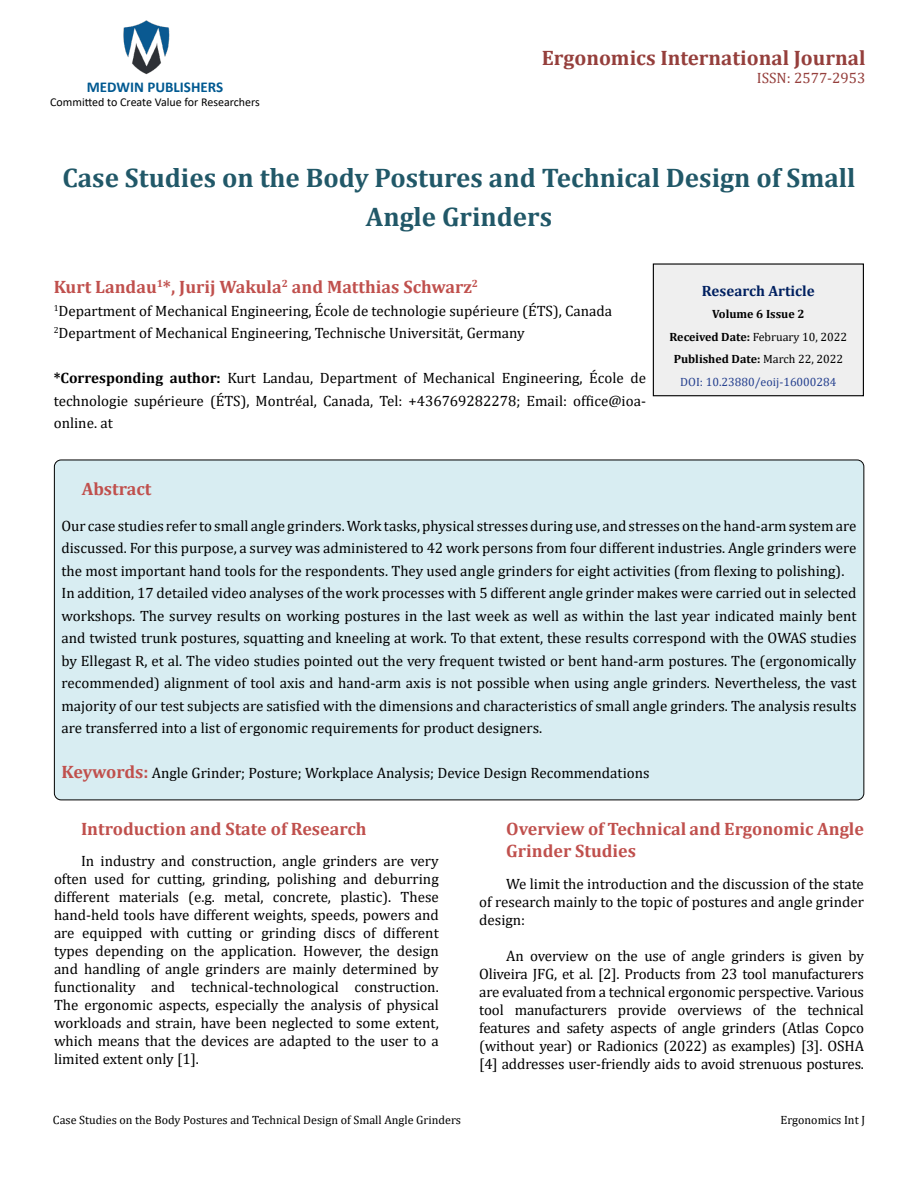
<style>
.page{position:relative;width:918px;height:1188px;background:#fff}
.page>*{position:absolute;margin:0;border:0;box-sizing:border-box;transform-origin:0 0}
.t1{font:700 27px/39px "Cambria";color:#215868;text-align:center}
.t2{font:700 21px "Cambria";color:#953f3c}
.t3{font:700 18px/22.5px "Cambria";color:#c0504d}
.t4{font:15px/18px "Cambria";color:#000;text-align:justify}
.t5{font:700 15px "Calibri";color:#005991}
.t6{font:700 15px "Cambria";color:#002060}
.t7{font:15px "Cambria";color:#953f3c}
.t8{font:700 12px/22.5px "Cambria";color:#000;text-align:center}
.t9{font:12px "Cambria";color:#000}
.t10{font:12px "Calibri";color:#000}
.s1{font-weight:700}
.s2{font-weight:400}
.s3{font-weight:400;color:#25408f}
.s4{font-weight:700;font-size:18px;color:#c0504d}
</style>
<div class="page">
<img style="left:123px;top:20px;width:47px;height:55px">
<div style="left:653px;top:264px;width:210px;height:132px;background:#efefef"></div>
<div style="left:653px;top:263px;width:211px;height:133px;border:1px solid #000"></div>
<div style="left:54px;top:460px;width:810px;height:340px;background:#d8edf2;border-radius:7px"></div>
<p class="t5" style="left:87px;top:76px;width:138px">MEDWIN PUBLISHERS</p>
<p class="t10" style="left:50px;top:94px;width:211px">Committed to Create Value for Researchers</p>
<h2 class="t2" style="left:542px;top:43px;width:325px">Ergonomics International Journal</h2>
<p class="t7" style="left:757px;top:69px;width:110px">ISSN: 2577-2953</p>
<h1 class="t1" style="left:62px;top:157px;width:795px">Case Studies on the Body Postures and Technical Design of Small<br>Angle Grinders</h1>
<p class="t3" style="left:54px;top:275px;width:426px">Kurt Landau<sup>1</sup>*, Jurij Wakula<sup>2</sup> and Matthias Schwarz<sup>2</sup></p>
<p class="t4" style="left:54px;top:299px;width:560px;line-height:22.5px"><sup>1</sup>Department of Mechanical Engineering, École de technologie supérieure (ÉTS), Canada<br><sup>2</sup>Department of Mechanical Engineering, Technische Universität, Germany</p>
<p class="t4" style="left:54px;top:367px;width:594px;line-height:22.5px"><span class="s1">*Corresponding author:</span> Kurt Landau, Department of Mechanical Engineering, École de technologie supérieure (ÉTS), Montréal, Canada, Tel: +436769282278; Email: office@ioa&shy;online. at</p>
<p class="t6" style="left:702px;top:280px;width:114px">Research Article</p>
<p class="t8" style="left:670px;top:303px;width:179px">Volume 6 Issue 2<br>Received Date: <span class="s2">February 10, 2022<br></span>Published Date: <span class="s2">March 22, 2022<br></span><span class="s3">DOI: 10.23880/eoij-16000284</span></p>
<p class="t3" style="left:82px;top:477px;width:71px">Abstract</p>
<p class="t4" style="left:62px;top:514px;width:797px;line-height:22.5px;text-align:left">Our case studies refer to small angle grinders. Work tasks, physical stresses during use, and stresses on the hand-arm system are discussed. For this purpose, a survey was administered to 42 work persons from four different industries. Angle grinders were the most important hand tools for the respondents. They used angle grinders for eight activities (from flexing to polishing).<br>In addition, 17 detailed video analyses of the work processes with 5 different angle grinder makes were carried out in selected workshops. The survey results on working postures in the last week as well as within the last year indicated mainly bent and twisted trunk postures, squatting and kneeling at work. To that extent, these results correspond with the OWAS studies by Ellegast R, et al. The video studies pointed out the very frequent twisted or bent hand-arm postures. The (ergonomically recommended) alignment of tool axis and hand-arm axis is not possible when using angle grinders. Nevertheless, the vast majority of our test subjects are satisfied with the dimensions and characteristics of small angle grinders. The analysis results are transferred into a list of ergonomic requirements for product designers.</p>
<p class="t4" style="left:62px;top:764px;width:590px"><span class="s4">Keywords:</span> Angle Grinder; Posture; Workplace Analysis; Device Design Recommendations</p>
<p class="t3" style="left:81px;top:817px;width:287px">Introduction and State of Research</p>
<p class="t4" style="left:54px;top:852px;width:386px;text-indent:27px">In industry and construction, angle grinders are very often used for cutting, grinding, polishing and deburring different materials (e.g. metal, concrete, plastic). These hand-held tools have different weights, speeds, powers and are equipped with cutting or grinding discs of different types depending on the application. However, the design and handling of angle grinders are mainly determined by functionality and technical-technological construction.<br>The ergonomic aspects, especially the analysis of physical workloads and strain, have been neglected to some extent, which means that the devices are adapted to the user to a limited extent only [1].</p>
<p class="t3" style="left:506px;top:817px;width:359px">Overview of Technical and Ergonomic Angle<br>Grinder Studies</p>
<p class="t4" style="left:479px;top:875px;width:386px;text-indent:27px">We limit the introduction and the discussion of the state of research mainly to the topic of postures and angle grinder design:</p>
<p class="t4" style="left:479px;top:947px;width:386px;text-indent:27px">An overview on the use of angle grinders is given by Oliveira JFG, et al. [2]. Products from 23 tool manufacturers are evaluated from a technical ergonomic perspective. Various tool manufacturers provide overviews of the technical features and safety aspects of angle grinders (Atlas Copco (without year) or Radionics (2022) as examples) [3]. OSHA [4] addresses user-friendly aids to avoid strenuous postures.</p>
<p class="t9" style="left:53px;top:1113px;width:410px">Case Studies on the Body Postures and Technical Design of Small Angle Grinders</p>
<p class="t9" style="left:781px;top:1113px;width:86px">Ergonomics Int J</p>
</div>
